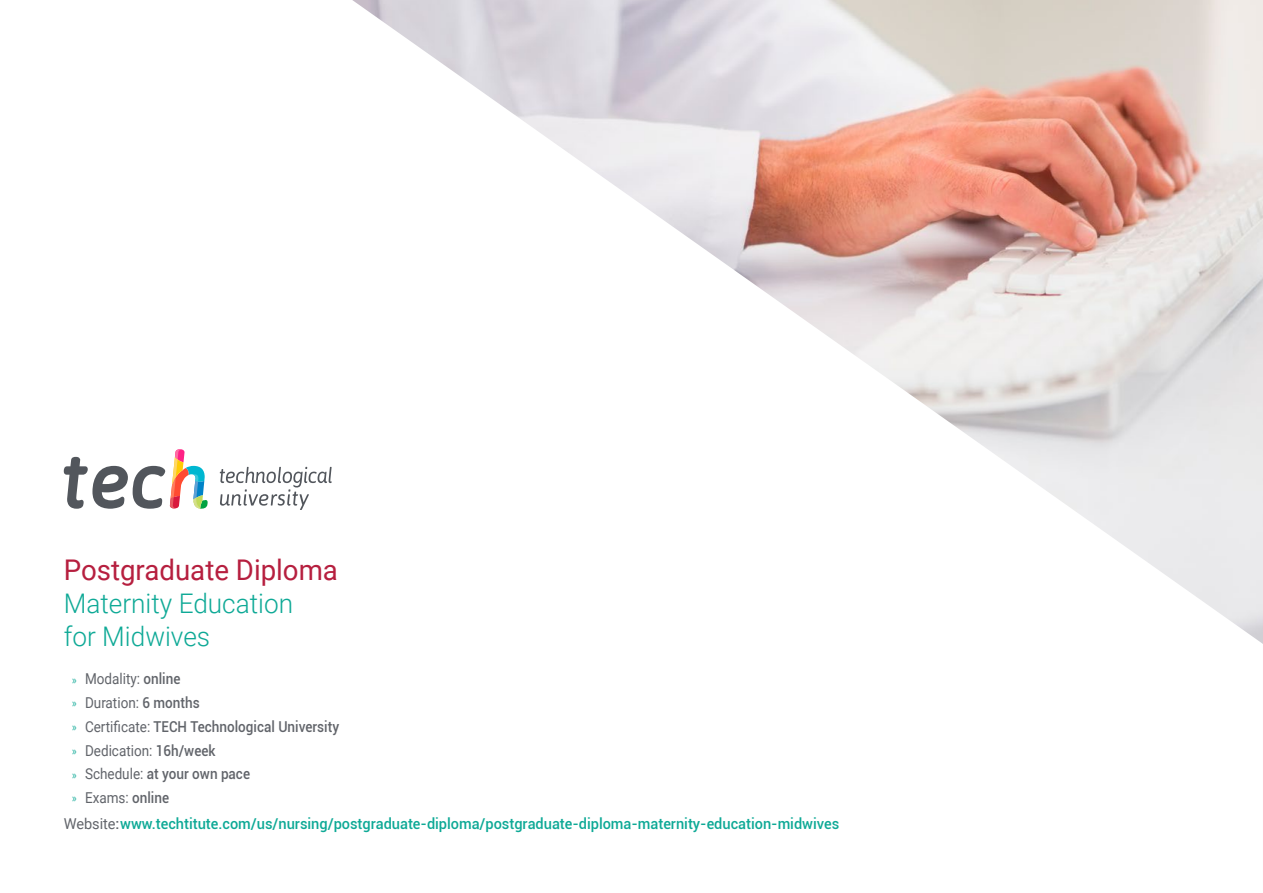
<style>
.page{position:relative;width:1263px;height:893px;background:#fff}
.page>*{position:absolute;margin:0;border:0;box-sizing:border-box;transform-origin:0 0}
.t1{font:28.5px "Roboto";color:#b61f3f}
.t2{font:300 27px/33px "Roboto";color:#0ea996}
.t3{font:500 15px/23.7px "Roboto";color:#61646a;scale:.9 1}
.t4{font:500 15px "Roboto";color:#0ea996}
.s1{font-family:"Myriad Pro";font-weight:400;font-size:12px;color:#0ea996}
.s2{font-weight:400}
.s3{font-weight:400;color:#61646a}
.s4{color:#61646a}
</style>
<div class="page">
<img style="left:352px;top:0;width:911px;height:644px">
<svg style="left:64px;top:449px;width:144px;height:60px"></svg>
<svg style="left:220px;top:467px;width:112px;height:43px"></svg>
<h1 class="t1" style="left:64px;top:550px;width:276px">Postgraduate Diploma</h1>
<h2 class="t2" style="left:64px;top:586px;width:231px">Maternity Education for Midwives</h2>
<p class="t3" style="left:72px;top:667px;width:298px"><span class="s1">»</span> <span class="s2">Modality:</span> online<br><span class="s1">»</span> <span class="s2">Duration:</span> 6 months<br><span class="s1">»</span> <span class="s2">Certificate:</span> TECH Technological University <span class="s1">»</span> <span class="s2">Dedication:</span> 16h/week<br><span class="s1">»</span> <span class="s2">Schedule:</span> at your own pace<br><span class="s1">»</span> <span class="s2">Exams:</span> online</p>
<p class="t4" style="left:64px;top:813px;width:777px"><span class="s3">Website</span><span class="s4">:</span> www.techtitute.com/us/nursing/postgraduate-diploma/postgraduate-diploma-maternity-education-midwives</p>
</div>
